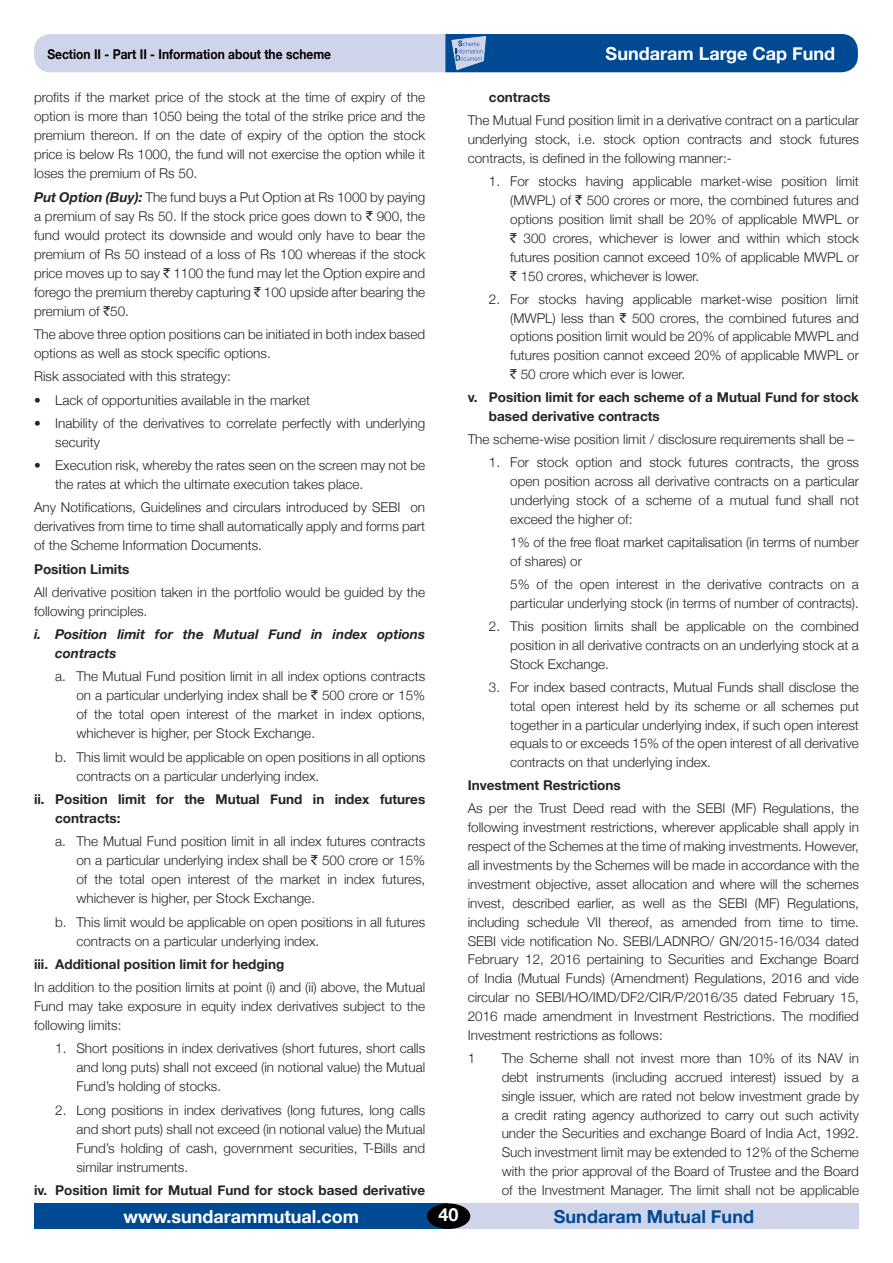
<style>
.page{position:relative;width:893px;height:1263px;background:#fff}
.page>*{position:absolute;margin:0;border:0;box-sizing:border-box;transform-origin:0 0}
.t1{font:700 18px "Helvetica Neue";color:#fff}
.t2{font:700 18px "Helvetica Neue";color:#004a93}
.t3{font:300 13.5px/18.9px "Helvetica Neue";color:#262526;text-align:justify}
.t4{font:700 13.5px/19px "Helvetica Neue";color:#262526}
.t5{font:italic 700 13.5px/19px "Helvetica Neue";color:#262526}
.t6{font:700 13.5px "Helvetica Neue";color:#000;scale:.89 1}
.s1{font-weight:700;font-style:italic}
.s2{font-family:"Rupee Foradian";font-weight:400}
</style>
<div class="page">
<div style="left:34px;top:1203px;width:415px;height:26px;background:#004a93"></div>
<div style="left:449px;top:1203px;width:410px;height:26px;background:#d0d4eb"></div>
<div style="left:427px;top:1203px;width:43px;height:26px;background:#000;border-radius:50%"></div>
<svg style="left:34px;top:34px;width:824px;height:38px;background:#6e93c1"></svg>
<p class="t6" style="left:47px;top:44px;width:320px">Section II - Part II - Information about the scheme</p>
<p class="t3" style="left:34px;top:87px;width:393px">profits if the market price of the stock at the time of expiry of the option is more than 1050 being the total of the strike price and the premium thereon. If on the date of expiry of the option the stock price is below Rs 1000, the fund will not exercise the option while it loses the premium of Rs 50.</p>
<p class="t3" style="left:34px;top:186px;width:393px"><span class="s1">Put Option (Buy):</span> The fund buys a Put Option at Rs 1000 by paying a premium of say Rs 50. If the stock price goes down to <span class="s2">`</span> 900, the fund would protect its downside and would only have to bear the premium of Rs 50 instead of a loss of Rs 100 whereas if the stock price moves up to say <span class="s2">`</span> 1100 the fund may let the Option expire and forego the premium thereby capturing <span class="s2">`</span> 100 upside after bearing the premium of <span class="s2">`</span>50.</p>
<p class="t3" style="left:34px;top:324px;width:393px">The above three option positions can be initiated in both index based options as well as stock specific options.</p>
<p class="t3" style="left:34px;top:366px;width:198px">Risk associated with this strategy:</p>
<p class="t3" style="left:34px;top:389px;width:278px">• Lack of opportunities available in the market</p>
<p class="t3" style="left:55px;top:412px;width:371px;text-indent:-21px">• Inability of the derivatives to correlate perfectly with underlying security</p>
<p class="t3" style="left:55px;top:455px;width:371px;text-indent:-21px">• Execution risk, whereby the rates seen on the screen may not be the rates at which the ultimate execution takes place.</p>
<p class="t3" style="left:34px;top:497px;width:393px">Any Notifications, Guidelines and circulars introduced by SEBI on derivatives from time to time shall automatically apply and forms part of the Scheme Information Documents.</p>
<p class="t4" style="left:34px;top:560px;width:97px">Position Limits</p>
<p class="t3" style="left:34px;top:581px;width:393px">All derivative position taken in the portfolio would be guided by the following principles.</p>
<p class="t5" style="left:55px;top:625px;width:371px;text-indent:-21px">i. Position limit for the Mutual Fund in index options contracts</p>
<p class="t3" style="left:76px;top:666px;width:350px;text-indent:-21px">a. The Mutual Fund position limit in all index options contracts on a particular underlying index shall be <span class="s2">`</span> 500 crore or 15% of the total open interest of the market in index options, whichever is higher, per Stock Exchange.</p>
<p class="t3" style="left:76px;top:746px;width:350px;text-indent:-21px">b. This limit would be applicable on open positions in all options contracts on a particular underlying index.</p>
<p class="t4" style="left:55px;top:790px;width:371px;text-indent:-21px">ii. Position limit for the Mutual Fund in index futures contracts:</p>
<p class="t3" style="left:76px;top:831px;width:350px;text-indent:-21px">a. The Mutual Fund position limit in all index futures contracts on a particular underlying index shall be <span class="s2">`</span> 500 crore or 15% of the total open interest of the market in index futures, whichever is higher, per Stock Exchange.</p>
<p class="t3" style="left:76px;top:911px;width:350px;text-indent:-21px">b. This limit would be applicable on open positions in all futures contracts on a particular underlying index.</p>
<p class="t4" style="left:34px;top:955px;width:252px">iii. Additional position limit for hedging</p>
<p class="t3" style="left:34px;top:977px;width:393px">In addition to the position limits at point (i) and (ii) above, the Mutual Fund may take exposure in equity index derivatives subject to the following limits:</p>
<p class="t3" style="left:76px;top:1038px;width:350px;text-indent:-21px">1. Short positions in index derivatives (short futures, short calls and long puts) shall not exceed (in notional value) the Mutual Fund’s holding of stocks.</p>
<p class="t3" style="left:76px;top:1099px;width:350px;text-indent:-21px">2. Long positions in index derivatives (long futures, long calls and short puts) shall not exceed (in notional value) the Mutual Fund’s holding of cash, government securities, T-Bills and similar instruments.</p>
<p class="t4" style="left:34px;top:1181px;width:393px">iv. Position limit for Mutual Fund for stock based derivative</p>
<h1 class="t1" style="left:606px;top:39px;width:231px">Sundaram Large Cap Fund</h1>
<p class="t4" style="left:489px;top:88px;width:63px">contracts</p>
<p class="t3" style="left:468px;top:110px;width:393px">The Mutual Fund position limit in a derivative contract on a particular underlying stock, i.e. stock option contracts and stock futures contracts, is defined in the following manner:-</p>
<p class="t3" style="left:510px;top:171px;width:350px;text-indent:-21px">1. For stocks having applicable market-wise position limit (MWPL) of <span class="s2">`</span> 500 crores or more, the combined futures and options position limit shall be 20% of applicable MWPL or <span class="s2">`</span> 300 crores, whichever is lower and within which stock futures position cannot exceed 10% of applicable MWPL or <span class="s2">`</span> 150 crores, whichever is lower.</p>
<p class="t3" style="left:510px;top:288px;width:350px;text-indent:-21px">2. For stocks having applicable market-wise position limit (MWPL) less than <span class="s2">`</span> 500 crores, the combined futures and options position limit would be 20% of applicable MWPL and futures position cannot exceed 20% of applicable MWPL or <span class="s2">`</span> 50 crore which ever is lower.</p>
<p class="t4" style="left:489px;top:388px;width:371px;text-indent:-21px">v. Position limit for each scheme of a Mutual Fund for stock based derivative contracts</p>
<p class="t3" style="left:468px;top:429px;width:388px">The scheme-wise position limit / disclosure requirements shall be –</p>
<p class="t3" style="left:510px;top:452px;width:350px;text-indent:-21px">1. For stock option and stock futures contracts, the gross open position across all derivative contracts on a particular underlying stock of a scheme of a mutual fund shall not exceed the higher of:</p>
<p class="t3" style="left:510px;top:532px;width:350px">1% of the free float market capitalisation (in terms of number of shares) or</p>
<p class="t3" style="left:510px;top:574px;width:350px">5% of the open interest in the derivative contracts on a particular underlying stock (in terms of number of contracts).</p>
<p class="t3" style="left:510px;top:616px;width:350px;text-indent:-21px">2. This position limits shall be applicable on the combined position in all derivative contracts on an underlying stock at a Stock Exchange.</p>
<p class="t3" style="left:510px;top:676px;width:350px;text-indent:-21px">3. For index based contracts, Mutual Funds shall disclose the total open interest held by its scheme or all schemes put together in a particular underlying index, if such open interest equals to or exceeds 15% of the open interest of all derivative contracts on that underlying index.</p>
<p class="t4" style="left:468px;top:776px;width:154px">Investment Restrictions</p>
<p class="t3" style="left:468px;top:798px;width:393px">As per the Trust Deed read with the SEBI (MF) Regulations, the following investment restrictions, wherever applicable shall apply in respect of the Schemes at the time of making investments. However, all investments by the Schemes will be made in accordance with the investment objective, asset allocation and where will the schemes invest, described earlier, as well as the SEBI (MF) Regulations, including schedule VII thereof, as amended from time to time.<br>SEBI vide notification No. SEBI/LADNRO/ GN/2015-16/034 dated February 12, 2016 pertaining to Securities and Exchange Board of India (Mutual Funds) (Amendment) Regulations, 2016 and vide circular no SEBI/HO/IMD/DF2/CIR/P/2016/35 dated February 15, 2016 made amendment in Investment Restrictions. The modified Investment restrictions as follows:</p>
<p class="t3" style="left:468px;top:1048px;width:9px">1</p>
<p class="t3" style="left:502px;top:1048px;width:359px">The Scheme shall not invest more than 10% of its NAV in debt instruments (including accrued interest) issued by a single issuer, which are rated not below investment grade by a credit rating agency authorized to carry out such activity under the Securities and exchange Board of India Act, 1992.<br>Such investment limit may be extended to 12% of the Scheme with the prior approval of the Board of Trustee and the Board of the Investment Manager. The limit shall not be applicable</p>
<h1 class="t1" style="left:439px;top:1200px;width:22px">40</h1>
<h1 class="t1" style="left:124px;top:1202px;width:237px">www.sundarammutual.com</h1>
<h1 class="t2" style="left:554px;top:1202px;width:202px">Sundaram Mutual Fund</h1>
</div>
